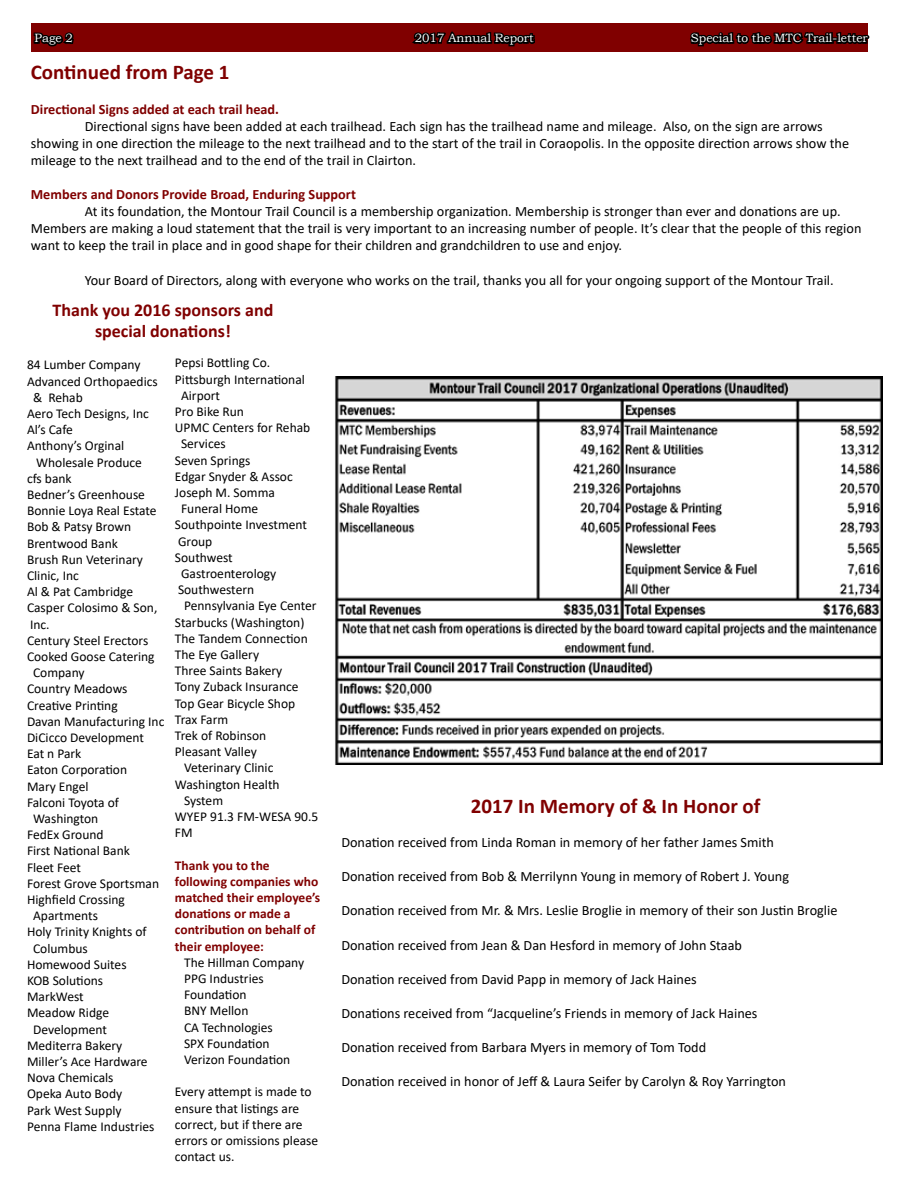
<style>
.page{position:relative;width:918px;height:1188px;background:#fff}
.page>*{position:absolute;margin:0;border:0;box-sizing:border-box;transform-origin:0 0}
.t1{font:700 21px "Calibri";color:#800000}
.t2{font:700 18px/21.6px "Calibri";color:#800000;text-align:center}
.t3{font:14.25px/17.1px "Calibri";color:#000}
.t4{font:700 14.25px "Calibri";color:#800000}
.t5{font:13.5px/16.2px "Calibri";color:#000}
.t6{font:700 13.5px/16.2px "Calibri";color:#800000}
.t7{font:12px "Bookman Old Style";color:#fff}
</style>
<div class="page">
<div style="left:31px;top:23px;width:837px;height:28px;background:#800000"></div>
<svg style="left:33px;top:32px;width:41px;height:15px"></svg>
<svg style="left:406px;top:31px;width:130px;height:21px"></svg>
<svg style="left:690px;top:32px;width:180px;height:15px"></svg>
<img style="left:335px;top:376px;width:548px;height:389px">
<p class="t7" style="left:35px;top:30px;width:40px">Page 2</p>
<p class="t7" style="left:415px;top:30px;width:121px">2017 Annual Report</p>
<p class="t7" style="left:691px;top:30px;width:178px">Special to the MTC Trail-letter</p>
<h1 class="t1" style="left:31px;top:58px;width:200px">Continued from Page 1</h1>
<p class="t4" style="left:31px;top:99px;width:250px">Directional Signs added at each trail head.</p>
<p class="t3" style="left:31px;top:117px;width:820px;text-indent:54px">Directional signs have been added at each trailhead. Each sign has the trailhead name and mileage. Also, on the sign are arrows showing in one direction the mileage to the next trailhead and to the start of the trail in Coraopolis. In the opposite direction arrows show the mileage to the next trailhead and to the end of the trail in Clairton.</p>
<p class="t4" style="left:31px;top:184px;width:327px">Members and Donors Provide Broad, Enduring Support</p>
<p class="t3" style="left:31px;top:203px;width:832px;text-indent:54px">At its foundation, the Montour Trail Council is a membership organization. Membership is stronger than ever and donations are up.<br>Members are making a loud statement that the trail is very important to an increasing number of people. It’s clear that the people of this region want to keep the trail in place and in good shape for their children and grandchildren to use and enjoy.</p>
<p class="t3" style="left:85px;top:271px;width:750px">Your Board of Directors, along with everyone who works on the trail, thanks you all for your ongoing support of the Montour Trail.</p>
<h2 class="t2" style="left:53px;top:299px;width:222px">Thank you 2016 sponsors and special donations!</h2>
<p class="t5" style="left:27px;top:357px;width:115px">84 Lumber Company</p>
<p class="t5" style="left:27px;top:373px;width:132px">Advanced Orthopaedics</p>
<p class="t5" style="left:33px;top:389px;width:51px">&amp; Rehab</p>
<p class="t5" style="left:27px;top:405px;width:123px">Aero Tech Designs, Inc</p>
<p class="t5" style="left:27px;top:421px;width:47px">Al’s Cafe</p>
<p class="t5" style="left:27px;top:438px;width:99px">Anthony’s Orginal</p>
<p class="t5" style="left:36px;top:454px;width:107px">Wholesale Produce</p>
<p class="t5" style="left:27px;top:470px;width:46px">cfs bank</p>
<p class="t5" style="left:27px;top:486px;width:120px">Bedner’s Greenhouse</p>
<p class="t5" style="left:27px;top:502px;width:131px">Bonnie Loya Real Estate</p>
<p class="t5" style="left:27px;top:519px;width:106px">Bob &amp; Patsy Brown</p>
<p class="t5" style="left:27px;top:535px;width:93px">Brentwood Bank</p>
<p class="t5" style="left:27px;top:551px;width:118px">Brush Run Veterinary</p>
<p class="t5" style="left:27px;top:567px;width:53px">Clinic, Inc</p>
<p class="t5" style="left:27px;top:583px;width:108px">Al &amp; Pat Cambridge</p>
<p class="t5" style="left:27px;top:600px;width:132px">Casper Colosimo &amp; Son,</p>
<p class="t5" style="left:30px;top:616px;width:21px">Inc.</p>
<p class="t5" style="left:27px;top:632px;width:123px">Century Steel Erectors</p>
<p class="t5" style="left:27px;top:648px;width:129px">Cooked Goose Catering</p>
<p class="t5" style="left:33px;top:664px;width:53px">Company</p>
<p class="t5" style="left:27px;top:681px;width:102px">Country Meadows</p>
<p class="t5" style="left:27px;top:697px;width:92px">Creative Printing</p>
<p class="t5" style="left:27px;top:713px;width:139px">Davan Manufacturing Inc</p>
<p class="t5" style="left:27px;top:729px;width:119px">DiCicco Development</p>
<p class="t5" style="left:27px;top:745px;width:56px">Eat n Park</p>
<p class="t5" style="left:27px;top:762px;width:102px">Eaton Corporation</p>
<p class="t5" style="left:27px;top:778px;width:63px">Mary Engel</p>
<p class="t5" style="left:27px;top:794px;width:93px">Falconi Toyota of</p>
<p class="t5" style="left:33px;top:810px;width:67px">Washington</p>
<p class="t5" style="left:27px;top:826px;width:78px">FedEx Ground</p>
<p class="t5" style="left:27px;top:843px;width:104px">First National Bank</p>
<p class="t5" style="left:27px;top:859px;width:56px">Fleet Feet</p>
<p class="t5" style="left:27px;top:875px;width:134px">Forest Grove Sportsman</p>
<p class="t5" style="left:27px;top:891px;width:99px">Highfield Crossing</p>
<p class="t5" style="left:33px;top:907px;width:66px">Apartments</p>
<p class="t5" style="left:27px;top:924px;width:121px">Holy Trinity Knights of</p>
<p class="t5" style="left:33px;top:940px;width:56px">Columbus</p>
<p class="t5" style="left:27px;top:956px;width:101px">Homewood Suites</p>
<p class="t5" style="left:27px;top:972px;width:78px">KOB Solutions</p>
<p class="t5" style="left:27px;top:988px;width:58px">MarkWest</p>
<p class="t5" style="left:27px;top:1005px;width:84px">Meadow Ridge</p>
<p class="t5" style="left:33px;top:1021px;width:75px">Development</p>
<p class="t5" style="left:27px;top:1037px;width:97px">Mediterra Bakery</p>
<p class="t5" style="left:27px;top:1053px;width:122px">Miller’s Ace Hardware</p>
<p class="t5" style="left:27px;top:1069px;width:88px">Nova Chemicals</p>
<p class="t5" style="left:27px;top:1086px;width:97px">Opeka Auto Body</p>
<p class="t5" style="left:27px;top:1102px;width:96px">Park West Supply</p>
<p class="t5" style="left:27px;top:1118px;width:129px">Penna Flame Industries</p>
<p class="t5" style="left:175px;top:354px;width:97px">Pepsi Bottling Co.</p>
<p class="t5" style="left:175px;top:371px;width:131px">Pittsburgh International</p>
<p class="t5" style="left:181px;top:387px;width:41px">Airport</p>
<p class="t5" style="left:175px;top:403px;width:71px">Pro Bike Run</p>
<p class="t5" style="left:175px;top:419px;width:137px">UPMC Centers for Rehab</p>
<p class="t5" style="left:181px;top:435px;width:46px">Services</p>
<p class="t5" style="left:175px;top:452px;width:77px">Seven Springs</p>
<p class="t5" style="left:175px;top:468px;width:119px">Edgar Snyder &amp; Assoc</p>
<p class="t5" style="left:175px;top:484px;width:101px">Joseph M. Somma</p>
<p class="t5" style="left:181px;top:500px;width:79px">Funeral Home</p>
<p class="t5" style="left:175px;top:516px;width:134px">Southpointe Investment</p>
<p class="t5" style="left:178px;top:533px;width:36px">Group</p>
<p class="t5" style="left:175px;top:549px;width:59px">Southwest</p>
<p class="t5" style="left:181px;top:565px;width:97px">Gastroenterology</p>
<p class="t5" style="left:178px;top:581px;width:78px">Southwestern</p>
<p class="t5" style="left:184px;top:597px;width:134px">Pennsylvania Eye Center</p>
<p class="t5" style="left:175px;top:614px;width:131px">Starbucks (Washington)</p>
<p class="t5" style="left:175px;top:630px;width:134px">The Tandem Connection</p>
<p class="t5" style="left:175px;top:646px;width:86px">The Eye Gallery</p>
<p class="t5" style="left:175px;top:662px;width:109px">Three Saints Bakery</p>
<p class="t5" style="left:175px;top:678px;width:125px">Tony Zuback Insurance</p>
<p class="t5" style="left:175px;top:695px;width:122px">Top Gear Bicycle Shop</p>
<p class="t5" style="left:175px;top:711px;width:55px">Trax Farm</p>
<p class="t5" style="left:175px;top:727px;width:93px">Trek of Robinson</p>
<p class="t5" style="left:175px;top:743px;width:83px">Pleasant Valley</p>
<p class="t5" style="left:184px;top:759px;width:91px">Veterinary Clinic</p>
<p class="t5" style="left:175px;top:776px;width:106px">Washington Health</p>
<p class="t5" style="left:184px;top:792px;width:41px">System</p>
<p class="t5" style="left:175px;top:808px;width:145px">WYEP 91.3 FM-WESA 90.5</p>
<p class="t5" style="left:175px;top:824px;width:19px">FM</p>
<p class="t6" style="left:175px;top:857px;width:147px">Thank you to the following companies who matched their employee’s donations or made a contribution on behalf of their employee:</p>
<p class="t5" style="left:184px;top:954px;width:122px">The Hillman Company<br>PPG Industries<br>Foundation<br>BNY Mellon<br>CA Technologies<br>SPX Foundation<br>Verizon Foundation</p>
<p class="t5" style="left:175px;top:1083px;width:145px">Every attempt is made to ensure that listings are correct, but if there are errors or omissions please contact us.</p>
<h1 class="t1" style="left:471px;top:791px;width:291px">2017 In Memory of &amp; In Honor of</h1>
<p class="t3" style="left:341px;top:833px;width:434px">Donation received from Linda Roman in memory of her father James Smith</p>
<p class="t3" style="left:341px;top:868px;width:449px">Donation received from Bob &amp; Merrilynn Young in memory of Robert J. Young</p>
<p class="t3" style="left:341px;top:902px;width:498px">Donation received from Mr. &amp; Mrs. Leslie Broglie in memory of their son Justin Broglie</p>
<p class="t3" style="left:341px;top:936px;width:402px">Donation received from Jean &amp; Dan Hesford in memory of John Staab</p>
<p class="t3" style="left:341px;top:970px;width:357px">Donation received from David Papp in memory of Jack Haines</p>
<p class="t3" style="left:341px;top:1004px;width:418px">Donations received from “Jacqueline’s Friends in memory of Jack Haines</p>
<p class="t3" style="left:341px;top:1039px;width:366px">Donation received from Barbara Myers in memory of Tom Todd</p>
<p class="t3" style="left:341px;top:1073px;width:446px">Donation received in honor of Jeff &amp; Laura Seifer by Carolyn &amp; Roy Yarrington</p>
</div>
